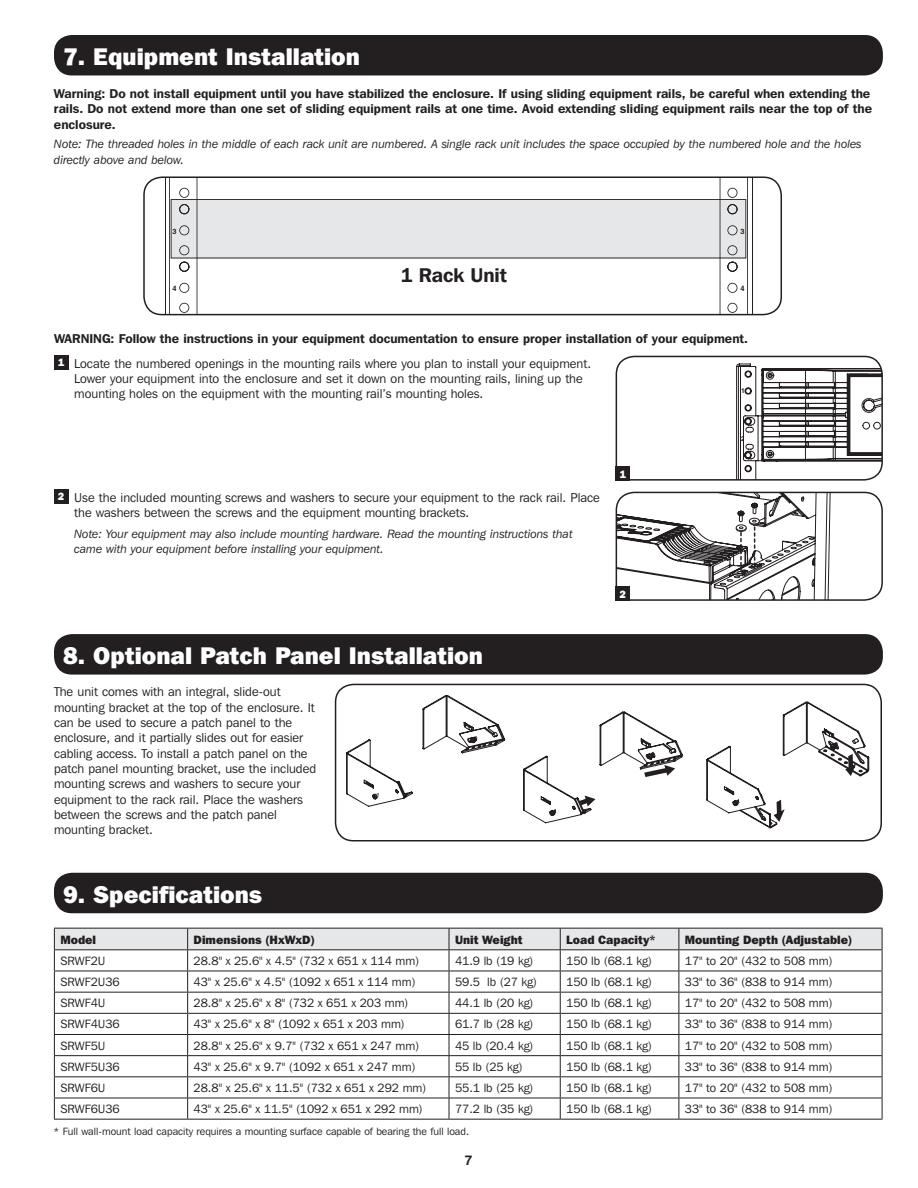
<style>
.page{position:relative;width:918px;height:1188px;background:#fff}
.page>*{position:absolute;margin:0;border:0;box-sizing:border-box;transform-origin:0 0}
.Main_Head{font:800 24px "Franklin Gothic IT Cby BT";color:#fff}
.Continued{font:800 24px "Franklin Gothic IT Cby BT";color:#fff}
.t1{font:600 19.8px "Franklin Gothic IT Cby BT";color:#231f20}
.t2{font:700 13.5px "Helvetica";color:#231f20}
.t3{font:12.75px/15.3px "Franklin Gothic IT Cby BT";color:#231f20}
.t4{font:600 12.75px/15.3px "Franklin Gothic IT Cby BT";color:#231f20}
.t5{font:12px "Franklin Gothic IT Cby BT";color:#231f20}
.t6{font:italic 12px/15.3px "Franklin Gothic IT Cby BT";color:#231f20}
.t7{font:800 12px "Franklin Gothic IT Cby BT";color:#231f20}
.t8{font:10.5px "Franklin Gothic IT Cby BT";color:#231f20}
.t9{font:800 10.5px "Franklin Gothic IT Cby BT";color:#fff}
.t10{font:700 7.35px "Helvetica";color:#231f20}
.t11{font:700 6.75px "Helvetica";color:#231f20}
</style>
<div class="page">
<div style="left:54px;top:35px;width:829px;height:40px;background:#231f20;border-radius:18px"></div>
<div style="left:54px;top:634px;width:829px;height:41px;background:#231f20;border-radius:18px"></div>
<div style="left:54px;top:355px;width:14px;height:14px;background:#231f20"></div>
<div style="left:54px;top:489px;width:14px;height:14px;background:#231f20"></div>
<div style="left:54px;top:873px;width:829px;height:40px;background:#231f20;border-radius:18px"></div>
<svg style="left:54px;top:928px;width:829px;height:191px"></svg>
<hr style="left:54px;top:949px;width:134px;height:1px;background:#231f20">
<hr style="left:188px;top:949px;width:261px;height:1px;background:#231f20">
<hr style="left:449px;top:949px;width:111px;height:1px;background:#231f20">
<hr style="left:560px;top:949px;width:119px;height:1px;background:#231f20">
<hr style="left:679px;top:949px;width:203px;height:1px;background:#231f20">
<hr style="left:54px;top:1034px;width:134px;height:1px;background:#231f20">
<hr style="left:54px;top:1055px;width:134px;height:1px;background:#231f20">
<hr style="left:54px;top:1076px;width:134px;height:1px;background:#231f20">
<hr style="left:54px;top:1098px;width:134px;height:1px;background:#231f20">
<hr style="left:54px;top:1119px;width:134px;height:1px;background:#231f20">
<hr style="left:188px;top:1034px;width:261px;height:1px;background:#231f20">
<hr style="left:449px;top:1034px;width:111px;height:1px;background:#231f20">
<hr style="left:560px;top:1034px;width:119px;height:1px;background:#231f20">
<hr style="left:679px;top:1034px;width:203px;height:1px;background:#231f20">
<hr style="left:188px;top:1055px;width:261px;height:1px;background:#231f20">
<hr style="left:449px;top:1055px;width:111px;height:1px;background:#231f20">
<hr style="left:560px;top:1055px;width:119px;height:1px;background:#231f20">
<hr style="left:679px;top:1055px;width:203px;height:1px;background:#231f20">
<hr style="left:188px;top:1076px;width:261px;height:1px;background:#231f20">
<hr style="left:449px;top:1076px;width:111px;height:1px;background:#231f20">
<hr style="left:560px;top:1076px;width:119px;height:1px;background:#231f20">
<hr style="left:679px;top:1076px;width:203px;height:1px;background:#231f20">
<hr style="left:188px;top:1098px;width:261px;height:1px;background:#231f20">
<hr style="left:449px;top:1098px;width:111px;height:1px;background:#231f20">
<hr style="left:560px;top:1098px;width:119px;height:1px;background:#231f20">
<hr style="left:679px;top:1098px;width:203px;height:1px;background:#231f20">
<hr style="left:188px;top:1119px;width:261px;height:1px;background:#231f20">
<hr style="left:449px;top:1119px;width:111px;height:1px;background:#231f20">
<hr style="left:560px;top:1119px;width:119px;height:1px;background:#231f20">
<hr style="left:679px;top:1119px;width:203px;height:1px;background:#231f20">
<svg style="left:346px;top:695px;width:159px;height:112px"></svg>
<svg style="left:706px;top:701px;width:164px;height:128px"></svg>
<svg style="left:523px;top:711px;width:160px;height:112px"></svg>
<div style="left:335px;top:684px;width:547px;height:157px;border:2px solid #231f20;border-radius:18px"></div>
<svg style="left:615px;top:355px;width:268px;height:126px"></svg>
<div style="left:616px;top:466px;width:14px;height:14px;background:#231f20"></div>
<svg style="left:615px;top:491px;width:268px;height:110px"></svg>
<div style="left:616px;top:587px;width:14px;height:14px;background:#231f20"></div>
<hr style="left:165px;top:177px;width:1px;height:138px;background:#231f20">
<hr style="left:752px;top:177px;width:1px;height:138px;background:#231f20">
<svg style="left:169px;top:179px;width:579px;height:133px"></svg>
<div style="left:143px;top:176px;width:639px;height:139px;border:2px solid #231f20;border-radius:18px"></div>
<p class="Main_Head" style="left:63px;top:41px;width:298px">7. Equipment Installation</p>
<p class="t4" style="left:54px;top:86px;width:820px">Warning: Do not install equipment until you have stabilized the enclosure. If using sliding equipment rails, be careful when extending the rails. Do not extend more than one set of sliding equipment rails at one time. Avoid extending sliding equipment rails near the top of the enclosure.</p>
<p class="t6" style="left:54px;top:136px;width:809px">Note: The threaded holes in the middle of each rack unit are numbered. A single rack unit includes the space occupied by the numbered hole and the holes directly above and below.</p>
<p class="t10" style="left:173px;top:226px;width:6px">3</p>
<p class="t10" style="left:173px;top:284px;width:6px">4</p>
<p class="t1" style="left:401px;top:263px;width:108px">1 Rack Unit</p>
<p class="t10" style="left:741px;top:226px;width:6px">3</p>
<p class="t10" style="left:741px;top:284px;width:6px">4</p>
<p class="t4" style="left:54px;top:330px;width:696px">WARNING: Follow the instructions in your equipment documentation to ensure proper installation of your equipment.</p>
<p class="t9" style="left:58px;top:356px;width:8px">1</p>
<p class="t3" style="left:74px;top:355px;width:518px">Locate the numbered openings in the mounting rails where you plan to install your equipment.<br>Lower your equipment into the enclosure and set it down on the mounting rails, lining up the mounting holes on the equipment with the mounting rail’s mounting holes.</p>
<p class="t11" style="left:741px;top:387px;width:5px">1</p>
<p class="t9" style="left:58px;top:490px;width:8px">2</p>
<p class="t3" style="left:74px;top:489px;width:527px">Use the included mounting screws and washers to secure your equipment to the rack rail. Place the washers between the screws and the equipment mounting brackets.</p>
<p class="t6" style="left:74px;top:527px;width:500px;line-height:14.4px">Note: Your equipment may also include mounting hardware. Read the mounting instructions that came with your equipment before installing your equipment.</p>
<p class="Main_Head" style="left:63px;top:640px;width:421px">8. Optional Patch Panel Installation</p>
<p class="t3" style="left:54px;top:684px;width:264px">The unit comes with an integral, slide-out mounting bracket at the top of the enclosure. It can be used to secure a patch panel to the enclosure, and it partially slides out for easier cabling access. To install a patch panel on the patch panel mounting bracket, use the included mounting screws and washers to secure your equipment to the rack rail. Place the washers between the screws and the patch panel mounting bracket.</p>
<p class="t9" style="left:619px;top:467px;width:8px">1</p>
<p class="t9" style="left:619px;top:588px;width:8px">2</p>
<p class="t11" style="left:741px;top:434px;width:5px">2</p>
<p class="Continued" style="left:63px;top:879px;width:201px">9. Specifications</p>
<p class="t7" style="left:60px;top:932px;width:37px">Model</p>
<p class="t7" style="left:194px;top:932px;width:123px">Dimensions (HxWxD)</p>
<p class="t7" style="left:455px;top:932px;width:69px">Unit Weight</p>
<p class="t7" style="left:566px;top:932px;width:91px">Load Capacity*</p>
<p class="t7" style="left:685px;top:932px;width:169px">Mounting Depth (Adjustable)</p>
<p class="t5" style="left:60px;top:953px;width:47px">SRWF2U</p>
<p class="t5" style="left:194px;top:953px;width:227px">28.8" x 25.6" x 4.5" (732 x 651 x 114 mm)</p>
<p class="t5" style="left:455px;top:953px;width:80px">41.9 lb (19 kg)</p>
<p class="t5" style="left:566px;top:953px;width:87px">150 lb (68.1 kg)</p>
<p class="t5" style="left:685px;top:953px;width:149px">17" to 20" (432 to 508 mm)</p>
<p class="t5" style="left:60px;top:975px;width:61px">SRWF2U36</p>
<p class="t5" style="left:194px;top:975px;width:224px">43" x 25.6" x 4.5" (1092 x 651 x 114 mm)</p>
<p class="t5" style="left:455px;top:975px;width:84px">59.5 lb (27 kg)</p>
<p class="t5" style="left:566px;top:975px;width:87px">150 lb (68.1 kg)</p>
<p class="t5" style="left:685px;top:975px;width:149px">33" to 36" (838 to 914 mm)</p>
<p class="t5" style="left:60px;top:996px;width:47px">SRWF4U</p>
<p class="t5" style="left:194px;top:996px;width:216px">28.8" x 25.6" x 8" (732 x 651 x 203 mm)</p>
<p class="t5" style="left:455px;top:996px;width:80px">44.1 lb (20 kg)</p>
<p class="t5" style="left:566px;top:996px;width:87px">150 lb (68.1 kg)</p>
<p class="t5" style="left:685px;top:996px;width:149px">17" to 20" (432 to 508 mm)</p>
<p class="t5" style="left:60px;top:1017px;width:61px">SRWF4U36</p>
<p class="t5" style="left:194px;top:1017px;width:213px">43" x 25.6" x 8" (1092 x 651 x 203 mm)</p>
<p class="t5" style="left:455px;top:1017px;width:80px">61.7 lb (28 kg)</p>
<p class="t5" style="left:566px;top:1017px;width:87px">150 lb (68.1 kg)</p>
<p class="t5" style="left:685px;top:1017px;width:149px">33" to 36" (838 to 914 mm)</p>
<p class="t5" style="left:60px;top:1038px;width:47px">SRWF5U</p>
<p class="t5" style="left:194px;top:1038px;width:227px">28.8" x 25.6" x 9.7" (732 x 651 x 247 mm)</p>
<p class="t5" style="left:455px;top:1038px;width:80px">45 lb (20.4 kg)</p>
<p class="t5" style="left:566px;top:1038px;width:87px">150 lb (68.1 kg)</p>
<p class="t5" style="left:685px;top:1038px;width:149px">17" to 20" (432 to 508 mm)</p>
<p class="t5" style="left:60px;top:1059px;width:61px">SRWF5U36</p>
<p class="t5" style="left:194px;top:1059px;width:224px">43" x 25.6" x 9.7" (1092 x 651 x 247 mm)</p>
<p class="t5" style="left:455px;top:1059px;width:69px">55 lb (25 kg)</p>
<p class="t5" style="left:566px;top:1059px;width:87px">150 lb (68.1 kg)</p>
<p class="t5" style="left:685px;top:1059px;width:149px">33" to 36" (838 to 914 mm)</p>
<p class="t5" style="left:60px;top:1080px;width:47px">SRWF6U</p>
<p class="t5" style="left:194px;top:1080px;width:234px">28.8" x 25.6" x 11.5" (732 x 651 x 292 mm)</p>
<p class="t5" style="left:455px;top:1080px;width:80px">55.1 lb (25 kg)</p>
<p class="t5" style="left:566px;top:1080px;width:87px">150 lb (68.1 kg)</p>
<p class="t5" style="left:685px;top:1080px;width:149px">17" to 20" (432 to 508 mm)</p>
<p class="t5" style="left:60px;top:1102px;width:61px">SRWF6U36</p>
<p class="t5" style="left:194px;top:1102px;width:231px">43" x 25.6" x 11.5" (1092 x 651 x 292 mm)</p>
<p class="t5" style="left:455px;top:1102px;width:80px">77.2 lb (35 kg)</p>
<p class="t5" style="left:566px;top:1102px;width:87px">150 lb (68.1 kg)</p>
<p class="t5" style="left:685px;top:1102px;width:149px">33" to 36" (838 to 914 mm)</p>
<p class="t8" style="left:54px;top:1125px;width:417px">* Full wall-mount load capacity requires a mounting surface capable of bearing the full load.</p>
<p class="t2" style="left:465px;top:1152px;width:9px">7</p>
</div>
